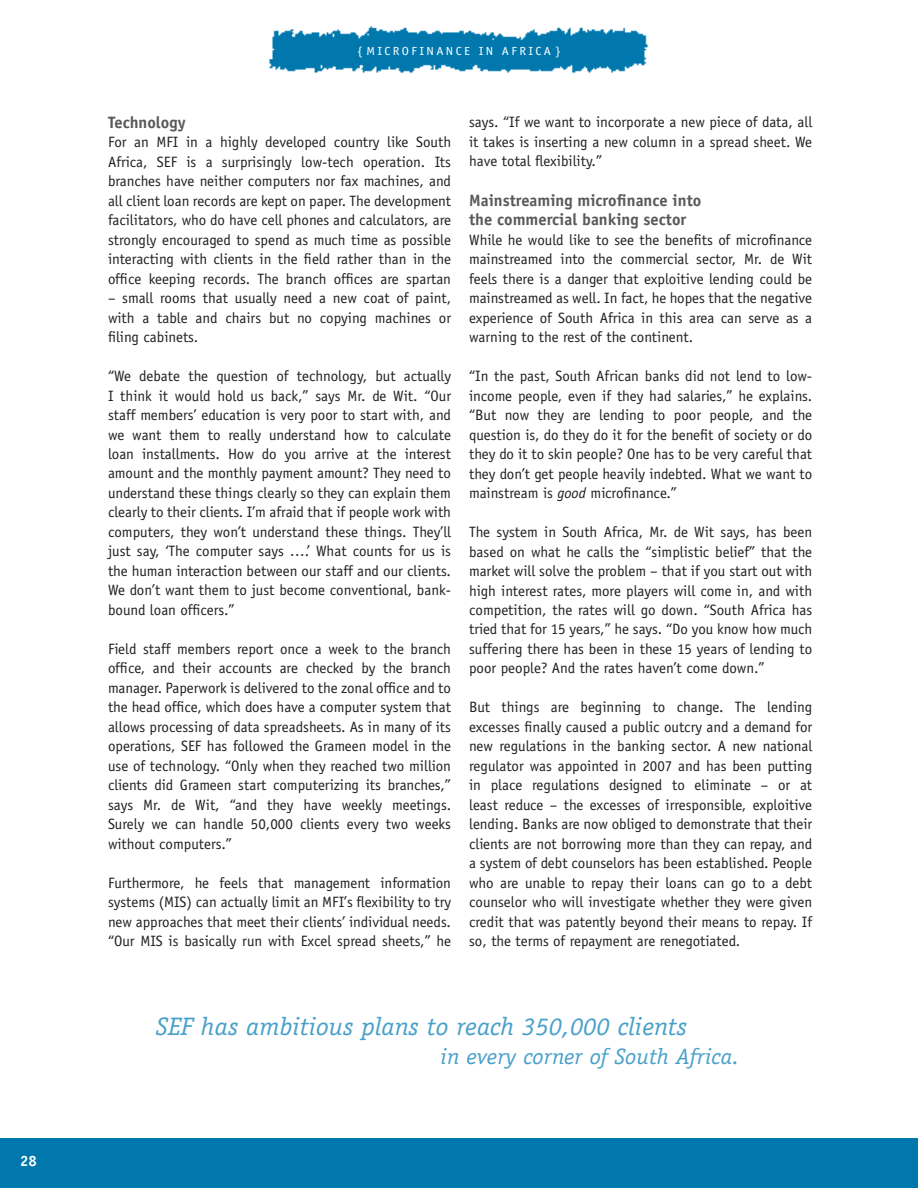
<style>
.page{position:relative;width:918px;height:1188px;background:#fff}
.page>*{position:absolute;margin:0;border:0;box-sizing:border-box;transform-origin:0 0}
.t1{font:italic 25.35px "Officina Serif";color:#48a0ca;scale:1.05 1}
.t2{font:italic 22.35px "Officina Serif";color:#48a0ca;scale:1.05 1}
.t3{font:700 16.5px/19.5px "Officina Sans";color:#58595b}
.t4{font:15px/19.5px "Officina Sans";color:#231f20;text-align:justify}
.t5{font:700 15px "Officina Serif";color:#fff}
.t6{font:11.7px "Officina Sans";letter-spacing:.185em;color:#fff;scale:1.1 1}
.s1{font-style:italic}
</style>
<div class="page">
<div style="left:0;top:1138px;width:918px;height:50px;background:#0078ae"></div>
<img style="left:269px;top:26px;width:379px;height:47px">
<p class="t5" style="left:20px;top:1155px;width:18px">28</p>
<p class="t6" style="left:357px;top:46px;width:187px">{ MICROFINANCE IN AFRICA }</p>
<p class="t3" style="left:108px;top:114px;width:79px">Technology</p>
<p class="t4" style="left:108px;top:133px;width:345px">For an MFI in a highly developed country like South Africa, SEF is a surprisingly low-tech operation. Its branches have neither computers nor fax machines, and all client loan records are kept on paper. The development facilitators, who do have cell phones and calculators, are strongly encouraged to spend as much time as possible interacting with clients in the field rather than in the office keeping records. The branch offices are spartan</p>
<p class="t4" style="left:108px;top:289px;width:345px">– small rooms that usually need a new coat of paint, with a table and chairs but no copying machines or filing cabinets.</p>
<p class="t4" style="left:108px;top:367px;width:345px">“We debate the question of technology, but actually I think it would hold us back,” says Mr. de Wit. “Our staff members’ education is very poor to start with, and we want them to really understand how to calculate loan installments. How do you arrive at the interest amount and the monthly payment amount? They need to understand these things clearly so they can explain them clearly to their clients. I’m afraid that if people work with computers, they won’t understand these things. They’ll just say, ‘The computer says ….’ What counts for us is the human interaction between our staff and our clients.<br>We don’t want them to just become conventional, bank&shy;bound loan officers.”</p>
<p class="t4" style="left:108px;top:640px;width:345px">Field staff members report once a week to the branch office, and their accounts are checked by the branch manager. Paperwork is delivered to the zonal office and to the head office, which does have a computer system that allows processing of data spreadsheets. As in many of its operations, SEF has followed the Grameen model in the use of technology. “Only when they reached two million clients did Grameen start computerizing its branches,” says Mr. de Wit, “and they have weekly meetings.<br>Surely we can handle 50,000 clients every two weeks without computers.”</p>
<p class="t4" style="left:108px;top:874px;width:345px">Furthermore, he feels that management information systems (MIS) can actually limit an MFI’s flexibility to try new approaches that meet their clients’ individual needs. “Our MIS is basically run with Excel spread sheets,” he</p>
<p class="t4" style="left:469px;top:114px;width:345px">says. “If we want to incorporate a new piece of data, all it takes is inserting a new column in a spread sheet. We have total flexibility.”</p>
<p class="t3" style="left:469px;top:192px;width:234px">Mainstreaming microfinance into the commercial banking sector</p>
<p class="t4" style="left:469px;top:231px;width:345px">While he would like to see the benefits of microfinance mainstreamed into the commercial sector, Mr. de Wit feels there is a danger that exploitive lending could be mainstreamed as well. In fact, he hopes that the negative experience of South Africa in this area can serve as a warning to the rest of the continent.</p>
<p class="t4" style="left:469px;top:367px;width:345px">“In the past, South African banks did not lend to low&shy;income people, even if they had salaries,” he explains. “But now they are lending to poor people, and the question is, do they do it for the benefit of society or do they do it to skin people? One has to be very careful that they don’t get people heavily indebted. What we want to mainstream is <span class="s1">good</span> microfinance.”</p>
<p class="t4" style="left:469px;top:523px;width:345px">The system in South Africa, Mr. de Wit says, has been based on what he calls the “simplistic belief” that the market will solve the problem – that if you start out with high interest rates, more players will come in, and with competition, the rates will go down. “South Africa has tried that for 15 years,” he says. “Do you know how much suffering there has been in these 15 years of lending to poor people? And the rates haven’t come down.”</p>
<p class="t4" style="left:469px;top:699px;width:345px">But things are beginning to change. The lending excesses finally caused a public outcry and a demand for new regulations in the banking sector. A new national regulator was appointed in 2007 and has been putting in place regulations designed to eliminate – or at least reduce – the excesses of irresponsible, exploitive lending. Banks are now obliged to demonstrate that their clients are not borrowing more than they can repay, and a system of debt counselors has been established. People who are unable to repay their loans can go to a debt counselor who will investigate whether they were given credit that was patently beyond their means to repay. If so, the terms of repayment are renegotiated.</p>
<p class="t1" style="left:156px;top:1017px;width:507px">SEF has ambitious plans to reach 350,000 clients</p>
<p class="t2" style="left:441px;top:1048px;width:286px">in every corner of South Africa.</p>
</div>
